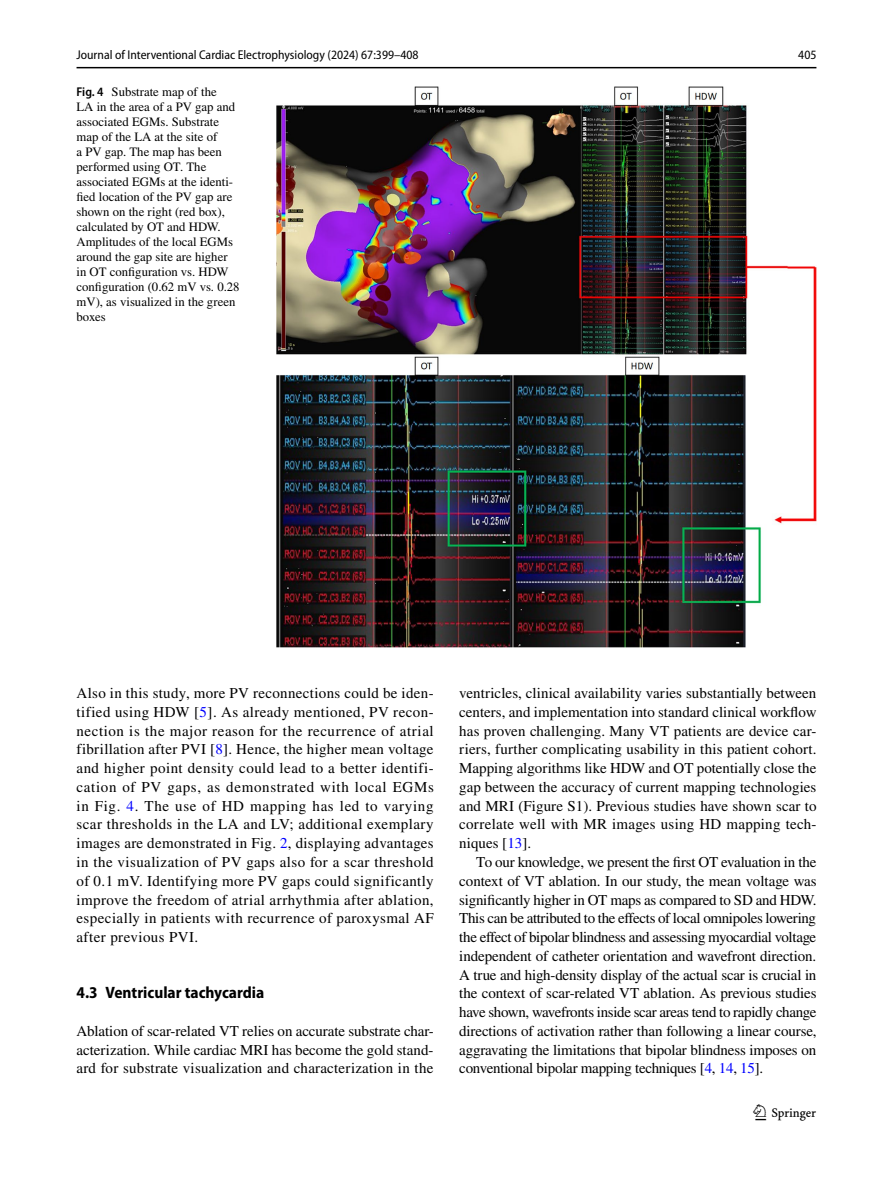
<style>
.page{position:relative;width:893px;height:1187px;background:#fff}
.page>*{position:absolute;margin:0;border:0;box-sizing:border-box;transform-origin:0 0}
.t1{font:22.5px "Springnew Regular 3";color:#000}
.t2{font:700 semi-condensed 16.5px "Myriad Pro";color:#000}
.t3{font:15px/18.8px "STIX";letter-spacing:.015em;color:#000;text-align:justify}
.t4{font:12.75px/15px "STIX";color:#000}
.t5{font:semi-condensed 12.75px "Myriad Pro";color:#000}
.s1{font-family:"Myriad Pro";font-weight:600;font-stretch:semi-condensed}
.s2{color:#00f}
</style>
<div class="page">
<hr style="left:77px;top:67px;width:739px;height:1px;background:#000">
<img style="left:276px;top:87px;width:540px;height:560px">
<p class="t5" style="left:77px;top:48px;width:344px">Journal of Interventional Cardiac Electrophysiology (2024) 67:399–408</p>
<p class="t5" style="left:798px;top:48px;width:20px">405</p>
<p class="t4" style="left:77px;top:85px;width:165px"><span class="s1">Fig. 4</span> Substrate map of the<br>LA in the area of a PV gap and associated EGMs. Substrate map of the LA at the site of<br>a PV gap. The map has been performed using OT. The associated EGMs at the identi&shy;fied location of the PV gap are shown on the right (red box), calculated by OT and HDW.<br>Amplitudes of the local EGMs around the gap site are higher in OT configuration vs. HDW configuration (0.62 mV vs. 0.28 mV), as visualized in the green boxes</p>
<p class="t3" style="left:77px;top:684px;width:359px">Also in this study, more PV reconnections could be iden&shy;tified using HDW [<span class="s2">5</span>]. As already mentioned, PV recon&shy;nection is the major reason for the recurrence of atrial fibrillation after PVI [<span class="s2">8</span>]. Hence, the higher mean voltage and higher point density could lead to a better identifi&shy;cation of PV gaps, as demonstrated with local EGMs in Fig. <span class="s2">4</span>. The use of HD mapping has led to varying scar thresholds in the LA and LV; additional exemplary images are demonstrated in Fig. <span class="s2">2</span>, displaying advantages in the visualization of PV gaps also for a scar threshold of 0.1 mV. Identifying more PV gaps could significantly improve the freedom of atrial arrhythmia after ablation, especially in patients with recurrence of paroxysmal AF after previous PVI.</p>
<p class="t2" style="left:77px;top:983px;width:189px">4.3 Ventricular tachycardia</p>
<p class="t3" style="left:77px;top:1022px;width:359px">Ablation of scar-related VT relies on accurate substrate char&shy;acterization. While cardiac MRI has become the gold stand&shy;ard for substrate visualization and characterization in the</p>
<p class="t3" style="left:459px;top:684px;width:359px">ventricles, clinical availability varies substantially between centers, and implementation into standard clinical workflow has proven challenging. Many VT patients are device car&shy;riers, further complicating usability in this patient cohort.<br>Mapping algorithms like HDW and OT potentially close the gap between the accuracy of current mapping technologies and MRI (Figure S1). Previous studies have shown scar to correlate well with MR images using HD mapping tech&shy;niques [<span class="s2">13</span>].</p>
<p class="t3" style="left:459px;top:853px;width:359px;text-indent:17px">To our knowledge, we present the first OT evaluation in the context of VT ablation. In our study, the mean voltage was significantly higher in OT maps as compared to SD and HDW.<br>This can be attributed to the effects of local omnipoles lowering the effect of bipolar blindness and assessing myocardial voltage independent of catheter orientation and wavefront direction.<br>A true and high-density display of the actual scar is crucial in the context of scar-related VT ablation. As previous studies have shown, wavefronts inside scar areas tend to rapidly change directions of activation rather than following a linear course, aggravating the limitations that bipolar blindness imposes on conventional bipolar mapping techniques [<span class="s2">4</span>, <span class="s2">14</span>, <span class="s2">15</span>].</p>
<h1 class="t1" style="left:755px;top:1104px;width:62px">1 3</h1>
</div>
